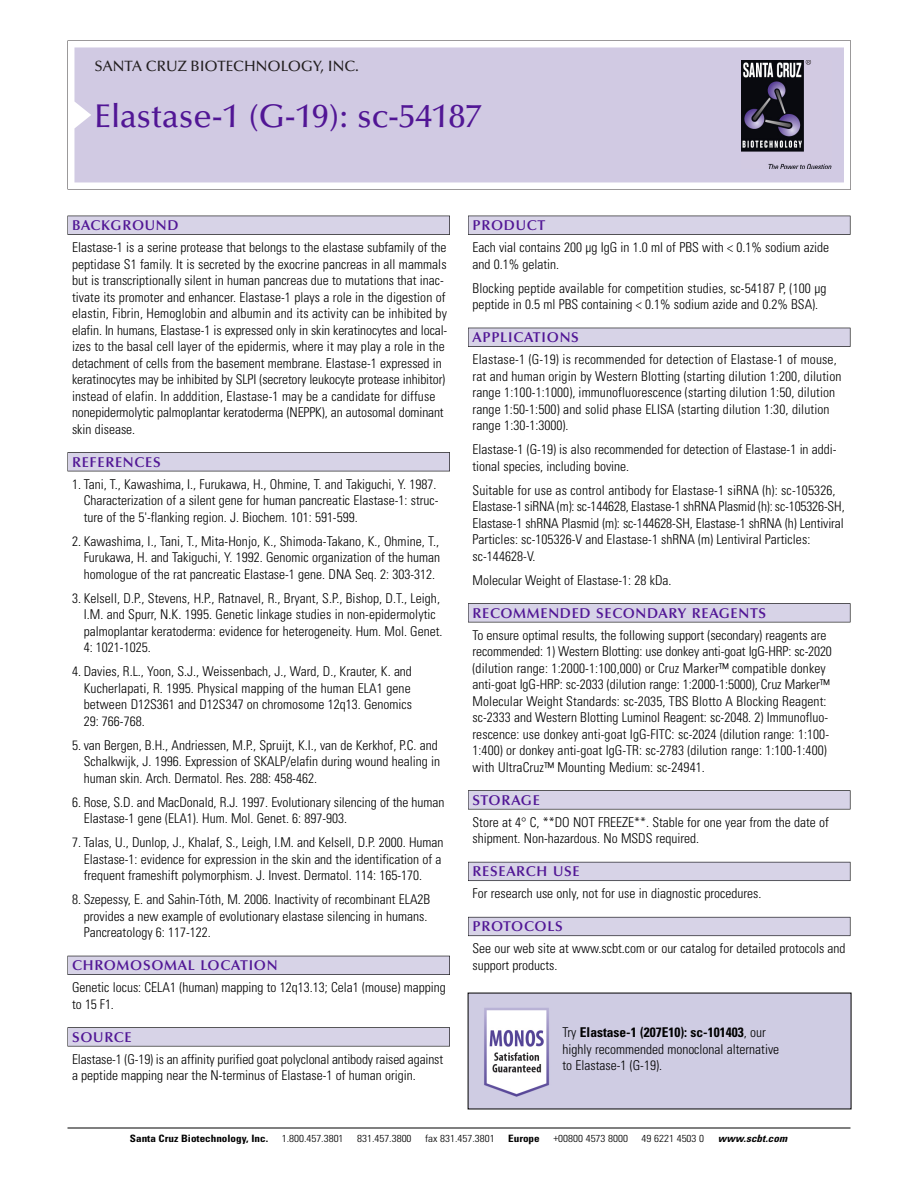
<style>
.page{position:relative;width:918px;height:1188px;background:#fff}
.page>*{position:absolute;margin:0;border:0;box-sizing:border-box;transform-origin:0 0}
.t1{font:500 33px "Optima";color:#511695}
.t2{font:500 15px "Optima";color:#231f20}
.t3{font:600 14.25px "Optima";letter-spacing:.05em;color:#511695}
.t4{font:300 condensed 13.5px/16.5px "Univers";color:#000}
.t5{font:300 condensed 10.2px "Univers";color:#000;scale:1.1 1}
.t6{font:700 condensed 10.2px "Univers";color:#000;scale:1.1 1}
.t7{font:italic 700 condensed 10.2px "Univers";letter-spacing:.005em;color:#000;scale:1.1 1}
.s1{font-weight:700}
</style>
<div class="page">
<svg style="left:68px;top:40px;width:783px;height:149px"></svg>
<div style="left:74px;top:47px;width:770px;height:135px;background:#d1cae3"></div>
<img style="left:741px;top:60px;width:90px;height:108px">
<div style="left:68px;top:216px;width:382px;height:19px;background:#525155"></div>
<div style="left:68px;top:216px;width:381px;height:18px;background:#d7d3e7"></div>
<div style="left:68px;top:452px;width:382px;height:19px;background:#525155"></div>
<div style="left:68px;top:453px;width:381px;height:18px;background:#d7d3e7"></div>
<div style="left:68px;top:956px;width:382px;height:19px;background:#525158"></div>
<div style="left:68px;top:956px;width:381px;height:18px;background:#d7d3e7"></div>
<div style="left:68px;top:1027px;width:382px;height:19px;background:#575759"></div>
<div style="left:68px;top:1028px;width:381px;height:18px;background:#d7d3e7"></div>
<div style="left:468px;top:216px;width:382px;height:19px;background:#525155"></div>
<div style="left:468px;top:216px;width:382px;height:18px;background:#d7d3e7"></div>
<div style="left:468px;top:328px;width:382px;height:19px;background:#515055"></div>
<div style="left:468px;top:328px;width:382px;height:18px;background:#d7d3e7"></div>
<div style="left:468px;top:603px;width:382px;height:19px;background:#545357"></div>
<div style="left:468px;top:604px;width:382px;height:18px;background:#d7d3e7"></div>
<div style="left:468px;top:790px;width:382px;height:19px;background:#575759"></div>
<div style="left:468px;top:791px;width:382px;height:18px;background:#d7d3e7"></div>
<div style="left:468px;top:862px;width:382px;height:19px;background:#5b5a62"></div>
<div style="left:468px;top:862px;width:382px;height:18px;background:#d7d3e7"></div>
<div style="left:468px;top:917px;width:382px;height:19px;background:#66646e"></div>
<div style="left:468px;top:917px;width:382px;height:18px;background:#d7d3e7"></div>
<hr style="left:68px;top:1128px;width:782px;height:1px;background:#000">
<img style="left:470px;top:995px;width:379px;height:112px">
<p class="t2" style="left:94px;top:61px;width:266px">SANTA CRUZ BIOTECHNOLOGY, INC.</p>
<h1 class="t1" style="left:94px;top:103px;width:389px">Elastase-1 (G-19): sc-54187</h1>
<p class="t3" style="left:72px;top:219px;width:108px">BACKGROUND</p>
<p class="t4" style="left:72px;top:240px;width:377px">Elastase-1 is a serine protease that belongs to the elastase subfamily of the peptidase S1 family. It is secreted by the exocrine pancreas in all mammals but is transcriptionally silent in human pancreas due to mutations that inac&shy;tivate its promoter and enhancer. Elastase-1 plays a role in the digestion of elastin, Fibrin, Hemoglobin and albumin and its activity can be inhibited by elafin. In humans, Elastase-1 is expressed only in skin keratinocytes and local&shy;izes to the basal cell layer of the epidermis, where it may play a role in the detachment of cells from the basement membrane. Elastase-1 expressed in keratinocytes may be inhibited by SLPI (secretory leukocyte protease inhibitor) instead of elafin. In adddition, Elastase-1 may be a candidate for diffuse nonepidermolytic palmoplantar keratoderma (NEPPK), an autosomal dominant skin disease.</p>
<p class="t3" style="left:72px;top:456px;width:90px">REFERENCES</p>
<p class="t4" style="left:84px;top:477px;width:356px;text-indent:-12px">1. Tani, T., Kawashima, I., Furukawa, H., Ohmine, T. and Takiguchi, Y. 1987.<br>Characterization of a silent gene for human pancreatic Elastase-1: struc&shy;ture of the 5'-flanking region. J. Biochem. 101: 591-599.</p>
<p class="t4" style="left:84px;top:534px;width:358px;text-align:justify;text-indent:-12px">2. Kawashima, I., Tani, T., Mita-Honjo, K., Shimoda-Takano, K., Ohmine, T., Furukawa, H. and Takiguchi, Y. 1992. Genomic organization of the human homologue of the rat pancreatic Elastase-1 gene. DNA Seq. 2: 303-312.</p>
<p class="t4" style="left:84px;top:591px;width:360px;text-indent:-12px">3. Kelsell, D.P., Stevens, H.P., Ratnavel, R., Bryant, S.P., Bishop, D.T., Leigh, I.M. and Spurr, N.K. 1995. Genetic linkage studies in non-epidermolytic palmoplantar keratoderma: evidence for heterogeneity. Hum. Mol. Genet.<br>4: 1021-1025.</p>
<p class="t4" style="left:84px;top:664px;width:330px;text-align:justify;text-indent:-12px">4. Davies, R.L., Yoon, S.J., Weissenbach, J., Ward, D., Krauter, K. and Kucherlapati, R. 1995. Physical mapping of the human ELA1 gene between D12S361 and D12S347 on chromosome 12q13. Genomics 29: 766-768.</p>
<p class="t4" style="left:84px;top:738px;width:358px;text-indent:-12px">5. van Bergen, B.H., Andriessen, M.P., Spruijt, K.I., van de Kerkhof, P.C. and<br>Schalkwijk, J. 1996. Expression of SKALP/elafin during wound healing in human skin. Arch. Dermatol. Res. 288: 458-462.</p>
<p class="t4" style="left:84px;top:795px;width:362px;text-indent:-12px">6. Rose, S.D. and MacDonald, R.J. 1997. Evolutionary silencing of the human<br>Elastase-1 gene (ELA1). Hum. Mol. Genet. 6: 897-903.</p>
<p class="t4" style="left:84px;top:835px;width:361px;text-indent:-12px">7. Talas, U., Dunlop, J., Khalaf, S., Leigh, I.M. and Kelsell, D.P. 2000. Human<br>Elastase-1: evidence for expression in the skin and the identification of a frequent frameshift polymorphism. J. Invest. Dermatol. 114: 165-170.</p>
<p class="t4" style="left:84px;top:892px;width:348px;text-indent:-12px">8. Szepessy, E. and Sahin-Tóth, M. 2006. Inactivity of recombinant ELA2B provides a new example of evolutionary elastase silencing in humans.<br>Pancreatology 6: 117-122.</p>
<p class="t3" style="left:72px;top:960px;width:207px">CHROMOSOMAL LOCATION</p>
<p class="t4" style="left:72px;top:980px;width:375px">Genetic locus: CELA1 (human) mapping to 12q13.13; Cela1 (mouse) mapping to 15 F1.</p>
<p class="t3" style="left:72px;top:1031px;width:61px">SOURCE</p>
<p class="t4" style="left:72px;top:1052px;width:373px">Elastase-1 (G-19) is an affinity purified goat polyclonal antibody raised against a peptide mapping near the N-terminus of Elastase-1 of human origin.</p>
<p class="t3" style="left:473px;top:219px;width:74px">PRODUCT</p>
<p class="t4" style="left:473px;top:240px;width:358px">Each vial contains 200 µg IgG in 1.0 ml of PBS with &lt; 0.1% sodium azide and 0.1% gelatin.</p>
<p class="t4" style="left:473px;top:281px;width:356px">Blocking peptide available for competition studies, sc-54187 P, (100 µg peptide in 0.5 ml PBS containing &lt; 0.1% sodium azide and 0.2% BSA).</p>
<p class="t3" style="left:473px;top:332px;width:108px">APPLICATIONS</p>
<p class="t4" style="left:473px;top:352px;width:370px">Elastase-1 (G-19) is recommended for detection of Elastase-1 of mouse, rat and human origin by Western Blotting (starting dilution 1:200, dilution range 1:100-1:1000), immunofluorescence (starting dilution 1:50, dilution range 1:50-1:500) and solid phase ELISA (starting dilution 1:30, dilution range 1:30-1:3000).</p>
<p class="t4" style="left:473px;top:442px;width:366px">Elastase-1 (G-19) is also recommended for detection of Elastase-1 in addi&shy;tional species, including bovine.</p>
<p class="t4" style="left:473px;top:483px;width:374px">Suitable for use as control antibody for Elastase-1 siRNA (h): sc-105326, Elastase-1 siRNA (m): sc-144628, Elastase-1 shRNA Plasmid (h): sc-105326-SH, Elastase-1 shRNA Plasmid (m): sc-144628-SH, Elastase-1 shRNA (h) Lentiviral Particles: sc-105326-V and Elastase-1 shRNA (m) Lentiviral Particles: sc-144628-V.</p>
<p class="t4" style="left:473px;top:573px;width:201px">Molecular Weight of Elastase-1: 28 kDa.</p>
<p class="t3" style="left:473px;top:607px;width:295px">RECOMMENDED SECONDARY REAGENTS</p>
<p class="t4" style="left:473px;top:628px;width:361px">To ensure optimal results, the following support (secondary) reagents are recommended: 1) Western Blotting: use donkey anti-goat IgG-HRP: sc-2020 (dilution range: 1:2000-1:100,000) or Cruz Marker™ compatible donkey anti-goat IgG-HRP: sc-2033 (dilution range: 1:2000-1:5000), Cruz Marker™ Molecular Weight Standards: sc-2035, TBS Blotto A Blocking Reagent: sc-2333 and Western Blotting Luminol Reagent: sc-2048. 2) Immunofluo&shy;rescence: use donkey anti-goat IgG-FITC: sc-2024 (dilution range: 1:100- 1:400) or donkey anti-goat IgG-TR: sc-2783 (dilution range: 1:100-1:400) with UltraCruz™ Mounting Medium: sc-24941.</p>
<p class="t3" style="left:473px;top:794px;width:69px">STORAGE</p>
<p class="t4" style="left:473px;top:815px;width:358px">Store at 4° C, **DO NOT FREEZE**. Stable for one year from the date of shipment. Non-hazardous. No MSDS required.</p>
<p class="t3" style="left:473px;top:866px;width:109px">RESEARCH USE</p>
<p class="t4" style="left:473px;top:886px;width:290px">For research use only, not for use in diagnostic procedures.</p>
<p class="t3" style="left:473px;top:921px;width:92px">PROTOCOLS</p>
<p class="t4" style="left:473px;top:941px;width:375px">See our web site at www.scbt.com or our catalog for detailed protocols and support products.</p>
<p class="t4" style="left:563px;top:1025px;width:218px">Try <span class="s1">Elastase-1 (207E10): sc-101403</span>, our highly recommended monoclonal alternative to Elastase-1 (G-19).</p>
<p class="t6" style="left:130px;top:1135px;width:127px">Santa Cruz Biotechnology, Inc.</p>
<p class="t5" style="left:282px;top:1135px;width:58px">1.800.457.3801</p>
<p class="t5" style="left:357px;top:1135px;width:51px">831.457.3800</p>
<p class="t5" style="left:425px;top:1135px;width:65px">fax 831.457.3801</p>
<p class="t6" style="left:508px;top:1135px;width:30px">Europe</p>
<p class="t5" style="left:553px;top:1135px;width:69px">+00800 4573 8000</p>
<p class="t5" style="left:642px;top:1135px;width:58px">49 6221 4503 0</p>
<p class="t7" style="left:718px;top:1135px;width:64px">www.scbt.com</p>
</div>
